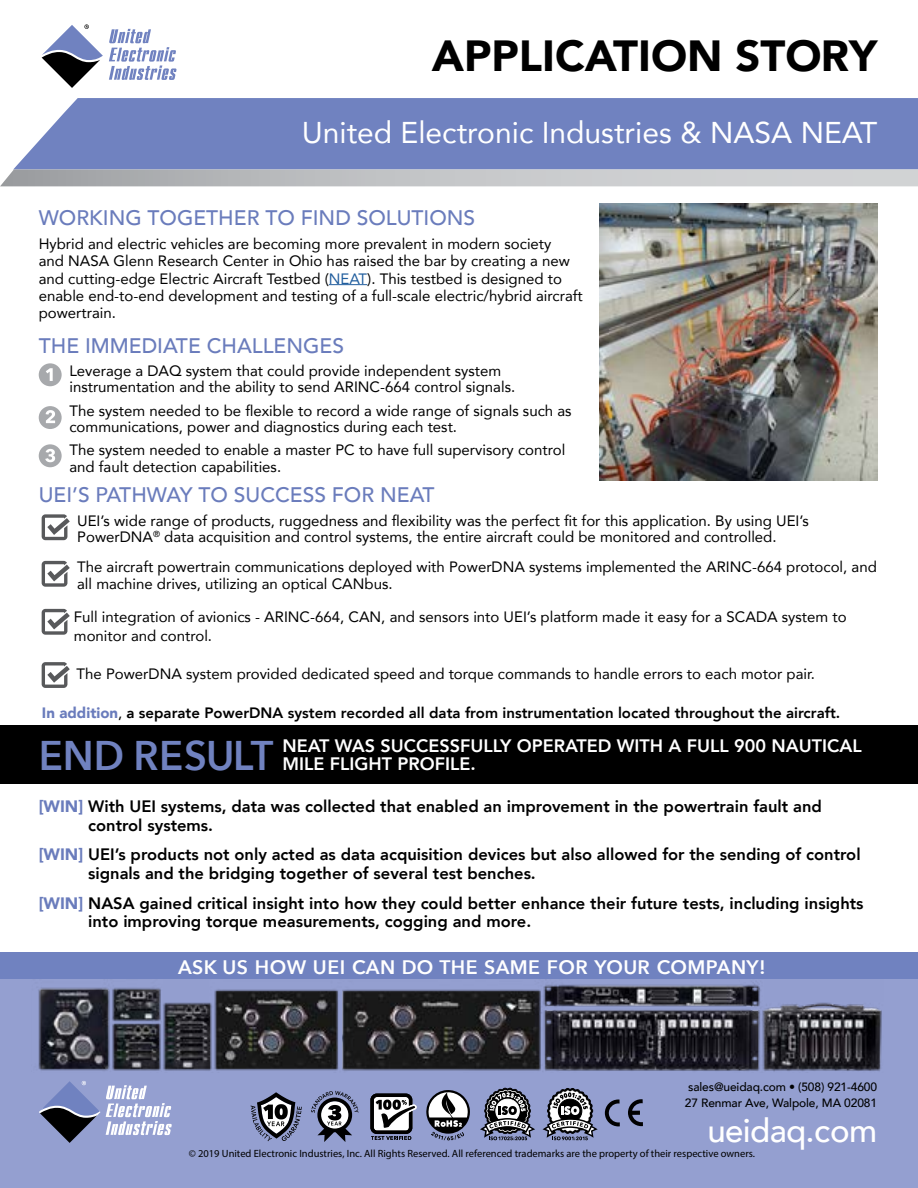
<style>
.page{position:relative;width:918px;height:1188px;background:#fff}
.page>*{position:absolute;margin:0;border:0;box-sizing:border-box;transform-origin:0 0}
.t1{font:900 43.5px "Avenir";color:#000}
.t2{font:600 41.4px "Avenir Next";color:#7082c0;scale:.96 1}
.t3{font:500 33px "Avenir";letter-spacing:-.02em;color:#fff}
.t4{font:30px "Avenir";color:#fff}
.t5{font:500 21px "Avenir";color:#6a7cbc}
.t6{font:600 19.5px "Avenir Next";letter-spacing:.02em;color:#fff}
.t7{font:800 18px/18px "Avenir";color:#fff}
.t8{font:800 16.5px/18.8px "Avenir";color:#000}
.t9{font:15px/16.5px "Avenir";color:#000}
.t10{font:800 15px "Avenir";color:#000}
.t11{font:500 12px/16.5px "Avenir";letter-spacing:-.01em;color:#000101}
.t12{font:10.5px "Myriad Pro";color:#000}
.s1{color:#215e9e}
.s2{font-weight:900;color:#6a7cbc}
.s3{font-weight:400}
</style>
<div class="page">
<div style="left:0;top:978px;width:918px;height:210px;background:#949fd0"></div>
<div style="left:14px;top:98px;width:904px;height:71px;background:#7082c0"></div>
<svg style="left:0;top:169px;width:918px;height:17px;background:#c0c2c5"></svg>
<div style="left:0;top:725px;width:918px;height:59px;background:#000"></div>
<div style="left:0;top:953px;width:918px;height:26px;background:#7082c0"></div>
<svg style="left:106px;top:1085px;width:66px;height:50px"></svg>
<svg style="left:39px;top:1081px;width:61px;height:62px"></svg>
<svg style="left:370px;top:1094px;width:47px;height:46px;background:#7d7f87"></svg>
<svg style="left:311px;top:1091px;width:48px;height:51px"></svg>
<svg style="left:605px;top:1100px;width:15px;height:27px"></svg>
<svg style="left:628px;top:1099px;width:15px;height:27px"></svg>
<svg style="left:543px;top:1088px;width:55px;height:52px"></svg>
<svg style="left:480px;top:1088px;width:55px;height:52px"></svg>
<svg style="left:251px;top:1092px;width:51px;height:49px"></svg>
<svg style="left:426px;top:1090px;width:44px;height:50px"></svg>
<img style="left:38px;top:982px;width:844px;height:90px">
<svg style="left:41px;top:24px;width:135px;height:64px"></svg>
<svg style="left:42px;top:514px;width:28px;height:26px"></svg>
<svg style="left:42px;top:561px;width:28px;height:26px"></svg>
<svg style="left:42px;top:609px;width:28px;height:26px"></svg>
<svg style="left:42px;top:662px;width:28px;height:26px"></svg>
<hr style="left:329px;top:284px;width:38px;height:1px;background:#215e9e">
<div style="left:39px;top:363px;width:23px;height:23px;background:#a7a9ac;border-radius:50%"></div>
<svg style="left:46px;top:368px;width:7px;height:13px"></svg>
<div style="left:39px;top:406px;width:23px;height:23px;background:#a7a9ac;border-radius:50%"></div>
<svg style="left:46px;top:410px;width:9px;height:13px"></svg>
<div style="left:39px;top:444px;width:23px;height:23px;background:#a7a9ac;border-radius:50%"></div>
<svg style="left:45px;top:449px;width:10px;height:13px"></svg>
<img style="left:599px;top:203px;width:279px;height:278px">
<h1 class="t1" style="left:432px;top:19px;width:447px">APPLICATION STORY</h1>
<h3 class="t4" style="left:302px;top:109px;width:577px">United Electronic Industries &amp; NASA NEAT</h3>
<h3 class="t5" style="left:39px;top:200px;width:438px">WORKING TOGETHER TO FIND SOLUTIONS</h3>
<p class="t9" style="left:39px;top:235px;width:546px;line-height:17.2px">Hybrid and electric vehicles are becoming more prevalent in modern society<br>and NASA Glenn Research Center in Ohio has raised the bar by creating a new and cutting-edge Electric Aircraft Testbed (<span class="s1">NEAT</span>). This testbed is designed to enable end-to-end development and testing of a full-scale electric/hybrid aircraft powertrain.</p>
<h3 class="t5" style="left:39px;top:327px;width:307px">THE IMMEDIATE CHALLENGES</h3>
<p class="t9" style="left:69px;top:362px;width:447px">Leverage a DAQ system that could provide independent system instrumentation and the ability to send ARINC-664 control signals.</p>
<p class="t9" style="left:69px;top:402px;width:504px">The system needed to be flexible to record a wide range of signals such as communications, power and diagnostics during each test.</p>
<p class="t9" style="left:69px;top:441px;width:497px">The system needed to enable a master PC to have full supervisory control and fault detection capabilities.</p>
<h3 class="t5" style="left:39px;top:477px;width:397px">UEI’S PATHWAY TO SUCCESS FOR NEAT</h3>
<p class="t9" style="left:77px;top:512px;width:733px">UEI’s wide range of products, ruggedness and flexibility was the perfect fit for this application. By using UEI’s<br>PowerDNA<sup>®</sup> data acquisition and control systems, the entire aircraft could be monitored and controlled.</p>
<p class="t9" style="left:77px;top:558px;width:801px">The aircraft powertrain communications deployed with PowerDNA systems implemented the ARINC-664 protocol, and all machine drives, utilizing an optical CANbus.</p>
<p class="t9" style="left:74px;top:606px;width:774px;line-height:19.5px">Full integration of avionics - ARINC-664, CAN, and sensors into UEI’s platform made it easy for a SCADA system to monitor and control.</p>
<p class="t9" style="left:77px;top:666px;width:740px">The PowerDNA system provided dedicated speed and torque commands to handle errors to each motor pair.</p>
<p class="t10" style="left:42px;top:701px;width:800px"><span class="s2">In addition</span><span class="s3">,</span> a separate PowerDNA system recorded all data from instrumentation located throughout the aircraft.</p>
<h2 class="t2" style="left:39px;top:720px;width:246px">END RESULT</h2>
<p class="t7" style="left:282px;top:737px;width:581px">NEAT WAS SUCCESSFULLY OPERATED WITH A FULL 900 NAUTICAL<br>MILE FLIGHT PROFILE.</p>
<p class="t8" style="left:88px;top:797px;width:735px;text-indent:-49px"><span class="s2">[WIN]</span> With UEI systems, data was collected that enabled an improvement in the powertrain fault and control systems.</p>
<p class="t8" style="left:88px;top:845px;width:774px;text-indent:-49px"><span class="s2">[WIN]</span> UEI’s products not only acted as data acquisition devices but also allowed for the sending of control signals and the bridging together of several test benches.</p>
<p class="t8" style="left:88px;top:894px;width:777px;text-indent:-49px"><span class="s2">[WIN]</span> NASA gained critical insight into how they could better enhance their future tests, including insights into improving torque measurements, cogging and more.</p>
<h3 class="t6" style="left:178px;top:950px;width:589px">ASK US HOW UEI CAN DO THE SAME FOR YOUR COMPANY!</h3>
<p class="t11" style="left:685px;top:1078px;width:194px">sales@ueidaq.com • (508) 921-4600<br>27 Renmar Ave, Walpole, MA 02081</p>
<h3 class="t3" style="left:708px;top:1102px;width:171px">ueidaq.com</h3>
<p class="t12" style="left:189px;top:1147px;width:568px">© 2019 United Electronic Industries, Inc. All Rights Reserved. All referenced trademarks are the property of their respective owners.</p>
</div>
